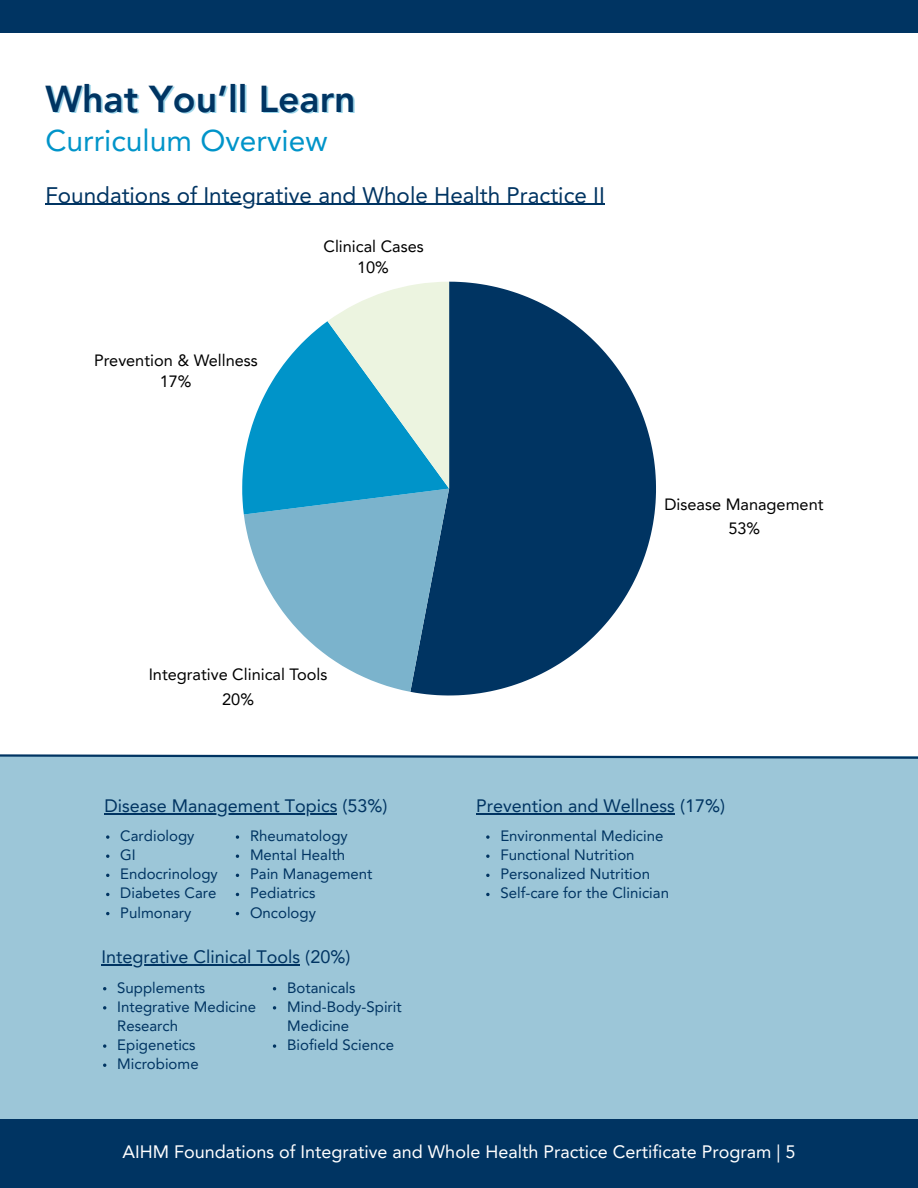
<style>
.page{position:relative;width:918px;height:1188px;background:#fff}
.page>*{position:absolute;margin:0;border:0;box-sizing:border-box;transform-origin:0 0}
.t1{font:800 37.35px "Avenir LT Pro";color:#003462}
.t2{font:30px "Avenir LT Pro";color:#0094c9}
.t3{font:22.5px "Avenir LT Pro";color:#003462}
.t4{font:18px "Avenir LT Pro";color:#003462}
.t5{font:18px "Avenir LT Pro";color:#fff}
.t6{font:16.35px/24.2px "Avenir LT Pro";color:#000;text-align:center}
.t7{font:15px/19.2px "Avenir LT Pro";color:#003462}
</style>
<div class="page">
<div style="left:0;top:0;width:918px;height:33px;background:#003462"></div>
<div style="left:0;top:1119px;width:918px;height:69px;background:#003462"></div>
<hr style="left:45px;top:204px;width:560px;height:1px;background:#003462">
<svg style="left:412px;top:282px;width:244px;height:414px;fill:#003462"></svg>
<svg style="left:242px;top:282px;width:207px;height:410px"></svg>
<div style="left:0;top:757px;width:918px;height:362px;background:#9cc6d8"></div>
<svg style="left:0;top:754px;width:918px;height:5px"></svg>
<hr style="left:105px;top:813px;width:232px;height:1px;background:#003462">
<svg style="left:106px;top:835px;width:3px;height:4px"></svg>
<svg style="left:236px;top:835px;width:3px;height:4px"></svg>
<hr style="left:102px;top:964px;width:198px;height:1px;background:#003462">
<svg style="left:103px;top:1006px;width:3px;height:4px"></svg>
<svg style="left:103px;top:1044px;width:3px;height:4px"></svg>
<svg style="left:273px;top:1006px;width:3px;height:4px"></svg>
<svg style="left:273px;top:1044px;width:3px;height:4px"></svg>
<hr style="left:476px;top:813px;width:199px;height:1px;background:#003462">
<svg style="left:486px;top:835px;width:4px;height:4px"></svg>
<svg style="left:486px;top:855px;width:4px;height:3px"></svg>
<svg style="left:486px;top:874px;width:4px;height:3px"></svg>
<svg style="left:486px;top:893px;width:4px;height:3px"></svg>
<h1 class="t1" style="left:45px;top:83px;width:312px">What You’ll Learn</h1>
<h2 class="t2" style="left:45px;top:129px;width:284px">Curriculum Overview</h2>
<h3 class="t3" style="left:45px;top:186px;width:561px">Foundations of Integrative and Whole Health Practice II</h3>
<p class="t6" style="left:94px;top:352px;width:165px;line-height:20.7px">Prevention &amp; Wellness<br>17%</p>
<p class="t6" style="left:324px;top:237px;width:102px;line-height:20.7px">Clinical Cases<br>10%</p>
<p class="t6" style="left:149px;top:664px;width:180px">Integrative Clinical Tools<br>20%</p>
<p class="t4" style="left:105px;top:798px;width:284px">Disease Management Topics (53%)</p>
<p class="t7" style="left:120px;top:828px;width:76px">Cardiology</p>
<p class="t7" style="left:120px;top:847px;width:17px">GI</p>
<p class="t7" style="left:120px;top:866px;width:99px">Endocrinology</p>
<p class="t7" style="left:120px;top:885px;width:98px">Diabetes Care</p>
<p class="t7" style="left:120px;top:904px;width:73px">Pulmonary</p>
<p class="t7" style="left:250px;top:828px;width:99px">Rheumatology</p>
<p class="t7" style="left:250px;top:847px;width:97px">Mental Health</p>
<p class="t7" style="left:250px;top:866px;width:124px">Pain Management</p>
<p class="t7" style="left:250px;top:885px;width:67px">Pediatrics</p>
<h4 class="t7" style="left:250px;top:904px;width:67px">Oncology</h4>
<p class="t4" style="left:102px;top:950px;width:250px">Integrative Clinical Tools (20%)</p>
<p class="t7" style="left:117px;top:979px;width:90px">Supplements</p>
<p class="t7" style="left:117px;top:998px;width:140px">Integrative Medicine<br>Research</p>
<p class="t7" style="left:117px;top:1037px;width:80px">Epigenetics</p>
<h4 class="t7" style="left:117px;top:1056px;width:83px">Microbiome</h4>
<p class="t7" style="left:287px;top:979px;width:70px">Botanicals</p>
<p class="t7" style="left:287px;top:998px;width:116px">Mind-Body-Spirit<br>Medicine</p>
<p class="t7" style="left:287px;top:1037px;width:108px">Biofield Science</p>
<p class="t6" style="left:665px;top:494px;width:161px">Disease Management<br>53%</p>
<p class="t4" style="left:476px;top:798px;width:250px">Prevention and Wellness (17%)</p>
<p class="t7" style="left:500px;top:828px;width:165px">Environmental Medicine</p>
<p class="t7" style="left:500px;top:847px;width:136px">Functional Nutrition</p>
<p class="t7" style="left:500px;top:866px;width:151px">Personalized Nutrition</p>
<h4 class="t7" style="left:500px;top:885px;width:170px">Self-care for the Clinician</h4>
<h4 class="t5" style="left:122px;top:1145px;width:675px">AIHM Foundations of Integrative and Whole Health Practice Certificate Program | 5</h4>
</div>
